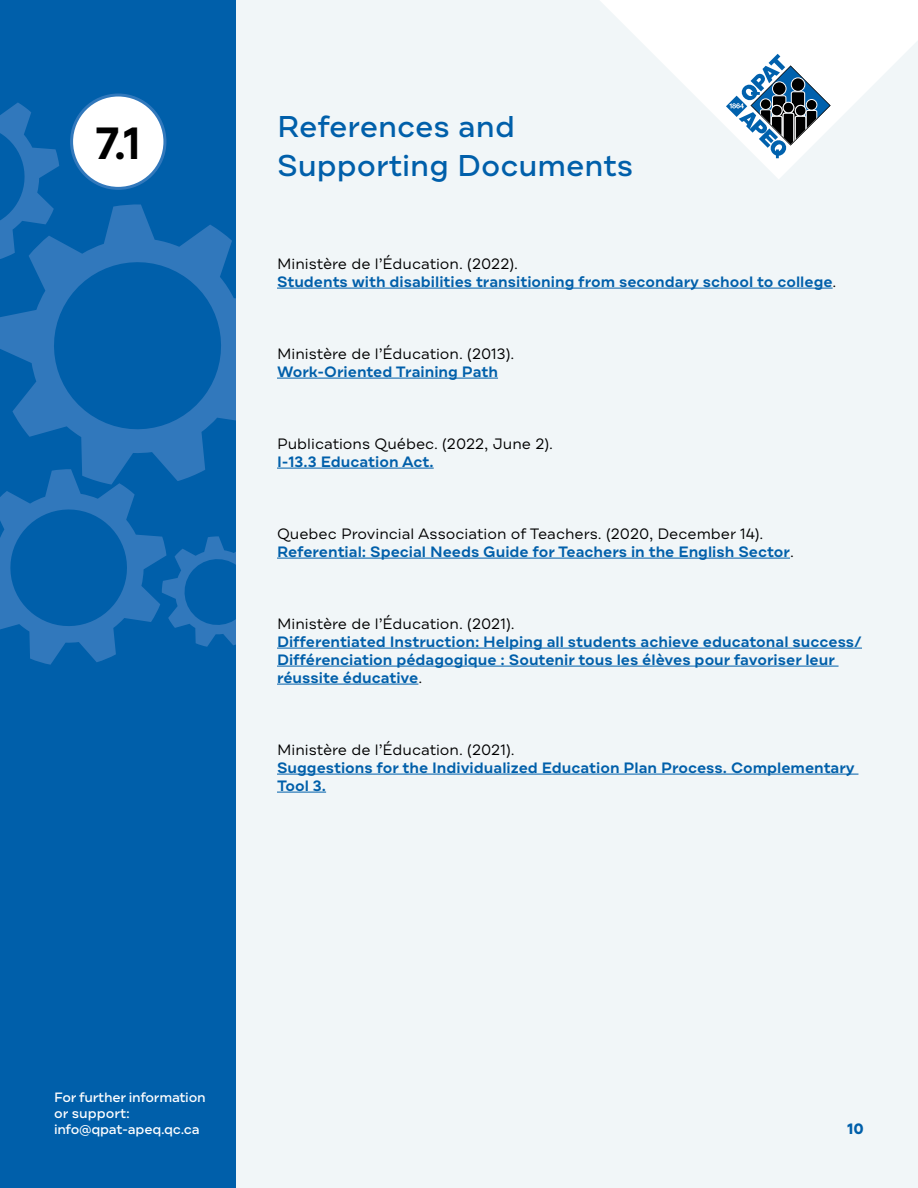
<style>
.page{position:relative;width:918px;height:1188px;background:#fff}
.page>*{position:absolute;margin:0;border:0;box-sizing:border-box;transform-origin:0 0}
.t1{font:600 45px "Draft A";color:#000}
.t2{font:500 30px/38.4px "Draft A";color:#005faa}
.t3{font:600 15px/18px "Draft A";color:#005faa}
.t4{font:15px "Draft A";color:#000}
.t5{font:700 15px "Draft A";color:#005faa}
.t6{font:500 13.5px/16.2px "Draft A";letter-spacing:-.02em;color:#fff}
.s1{font-weight:400;color:#000}
</style>
<div class="page">
<div style="left:0;top:0;width:237px;height:1188px;background:#005faa"></div>
<svg style="left:0;top:204px;width:237px;height:265px"></svg>
<svg style="left:0;top:469px;width:237px;height:196px"></svg>
<svg style="left:0;top:102px;width:59px;height:160px"></svg>
<div style="left:237px;top:0;width:681px;height:1188px;background:#f1f6f8"></div>
<svg style="left:600px;top:0;width:318px;height:179px"></svg>
<svg style="left:720px;top:48px;width:116px;height:116px"></svg>
<hr style="left:277px;top:288px;width:556px;height:1px;background:#005faa">
<hr style="left:277px;top:378px;width:221px;height:1px;background:#005faa">
<hr style="left:277px;top:468px;width:157px;height:1px;background:#005faa">
<hr style="left:277px;top:558px;width:513px;height:1px;background:#005faa">
<hr style="left:277px;top:648px;width:585px;height:1px;background:#005faa">
<hr style="left:277px;top:666px;width:562px;height:1px;background:#005faa">
<hr style="left:277px;top:684px;width:141px;height:1px;background:#005faa">
<hr style="left:277px;top:774px;width:581px;height:1px;background:#005faa">
<hr style="left:277px;top:792px;width:49px;height:1px;background:#005faa">
<div style="left:72px;top:95px;width:93px;height:93px;background:#fff;border-radius:50%"></div>
<div style="left:70px;top:94px;width:96px;height:96px;border:3px solid #3178bc;border-radius:50%"></div>
<h1 class="t1" style="left:95px;top:114px;width:48px">7.1</h1>
<h2 class="t2" style="left:277px;top:111px;width:358px">References and<br>Supporting Documents</h2>
<p class="t3" style="left:277px;top:256px;width:561px"><span class="s1">Ministère de l’Éducation. (2022).<br></span>Students with disabilities transitioning from secondary school to college<span class="s1">.</span></p>
<p class="t4" style="left:277px;top:344px;width:239px">Ministère de l’Éducation. (2013).</p>
<p class="t3" style="left:277px;top:364px;width:223px">Work-Oriented Training Path</p>
<p class="t4" style="left:277px;top:434px;width:277px">Publications Québec. (2022, June 2).</p>
<p class="t3" style="left:277px;top:454px;width:158px">I-13.3 Education Act.</p>
<p class="t3" style="left:277px;top:526px;width:518px"><span class="s1">Quebec Provincial Association of Teachers. (2020, December 14).<br></span>Referential: Special Needs Guide for Teachers in the English Sector<span class="s1">.</span></p>
<p class="t4" style="left:277px;top:614px;width:239px">Ministère de l’Éducation. (2021).</p>
<p class="t3" style="left:277px;top:634px;width:586px">Differentiated Instruction: Helping all students achieve educatonal success/<br>Différenciation pédagogique : Soutenir tous les élèves pour favoriser leur réussite éducative<span class="s1">.</span></p>
<p class="t4" style="left:277px;top:740px;width:239px">Ministère de l’Éducation. (2021).</p>
<p class="t3" style="left:277px;top:760px;width:579px">Suggestions for the Individualized Education Plan Process. Complementary<br>Tool 3.</p>
<p class="t6" style="left:54px;top:1090px;width:153px">For further information or support: info@qpat-apeq.qc.ca</p>
<p class="t5" style="left:847px;top:1120px;width:18px">10</p>
</div>
